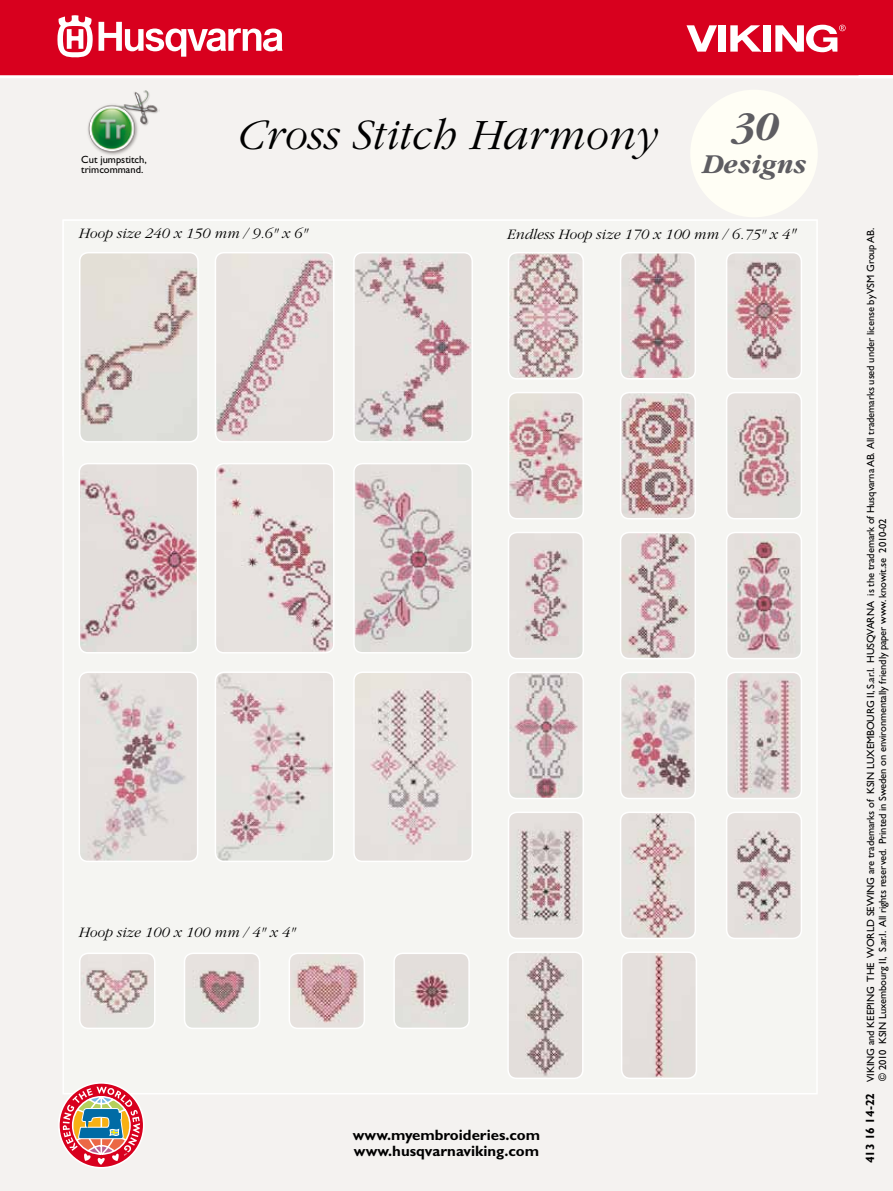
<style>
.page{position:relative;width:893px;height:1191px;background:#fff}
.page>*{position:absolute;margin:0;border:0;box-sizing:border-box;transform-origin:0 0}
.t1{font:italic 300 45px "Garamond";color:#000}
.t2{font:italic 700 42px "Garamond";color:#5e5d62}
.t3{font:italic 700 28.5px "Garamond";color:#5e5d62}
.t4{font:italic 300 15px "Garamond";color:#000}
.t5{font:700 15px/16.5px "Gill Sans";color:#000}
.t6{font:10.5px/9.8px "Gill Sans";letter-spacing:-.01em;color:#000}
.s1{font-size:16.5px}
.s2{font-weight:700;font-size:12px}
</style>
<div class="page">
<div style="left:0;top:71px;width:893px;height:1120px;background:#f4f2f0"></div>
<div style="left:0;top:0;width:893px;height:76px;background:#d8001e"></div>
<svg style="left:58px;top:15px;width:35px;height:43px"></svg>
<svg style="left:99px;top:22px;width:183px;height:35px"></svg>
<svg style="left:686px;top:25px;width:31px;height:27px"></svg>
<div style="left:718px;top:25px;width:8px;height:27px;background:#fff"></div>
<svg style="left:730px;top:25px;width:31px;height:27px"></svg>
<div style="left:764px;top:25px;width:7px;height:27px;background:#fff"></div>
<svg style="left:775px;top:25px;width:71px;height:27px"></svg>
<div style="left:62px;top:219px;width:756px;height:875px;background:#f5f5f2;border:2px solid #fff"></div>
<svg style="left:59px;top:1082px;width:85px;height:85px"></svg>
<div style="left:58px;top:1082px;width:86px;height:86px;border:2px solid #fff;border-radius:50%"></div>
<svg style="left:63px;top:1086px;width:77px;height:78px"></svg>
<hr style="left:0;top:75px;width:893px;height:3px;background:#fff">
<img style="left:88px;top:90px;width:71px;height:65px">
<div style="left:690px;top:90px;width:128px;height:127px;background:#fffef5;border-radius:50%"></div>
<img style="left:82px;top:255px;width:114px;height:187px">
<div style="left:79px;top:252px;width:120px;height:190px;border:2px solid #fff;border-radius:9px"></div>
<img style="left:79px;top:466px;width:118px;height:187px">
<div style="left:79px;top:463px;width:119px;height:190px;border:2px solid #fff;border-radius:9px"></div>
<img style="left:82px;top:674px;width:113px;height:185px">
<div style="left:79px;top:671px;width:119px;height:191px;border:2px solid #fff;border-radius:9px"></div>
<img style="left:511px;top:255px;width:70px;height:124px">
<div style="left:508px;top:252px;width:76px;height:127px;border:2px solid #fff;border-radius:9px"></div>
<img style="left:623px;top:255px;width:70px;height:124px">
<div style="left:620px;top:252px;width:76px;height:127px;border:2px solid #fff;border-radius:9px"></div>
<img style="left:729px;top:255px;width:70px;height:124px">
<div style="left:726px;top:252px;width:76px;height:127px;border:2px solid #fff;border-radius:9px"></div>
<img style="left:511px;top:395px;width:70px;height:121px">
<div style="left:508px;top:392px;width:76px;height:127px;border:2px solid #fff;border-radius:9px"></div>
<img style="left:623px;top:395px;width:70px;height:121px">
<div style="left:620px;top:392px;width:76px;height:127px;border:2px solid #fff;border-radius:9px"></div>
<img style="left:729px;top:395px;width:70px;height:121px">
<div style="left:726px;top:392px;width:76px;height:127px;border:2px solid #fff;border-radius:9px"></div>
<img style="left:511px;top:535px;width:70px;height:121px">
<div style="left:508px;top:532px;width:76px;height:127px;border:2px solid #fff;border-radius:9px"></div>
<img style="left:623px;top:535px;width:70px;height:121px">
<div style="left:620px;top:532px;width:76px;height:127px;border:2px solid #fff;border-radius:9px"></div>
<img style="left:729px;top:535px;width:70px;height:121px">
<div style="left:726px;top:532px;width:76px;height:127px;border:2px solid #fff;border-radius:9px"></div>
<img style="left:511px;top:674px;width:70px;height:122px">
<div style="left:508px;top:671px;width:76px;height:128px;border:2px solid #fff;border-radius:9px"></div>
<img style="left:623px;top:674px;width:70px;height:122px">
<div style="left:620px;top:671px;width:76px;height:128px;border:2px solid #fff;border-radius:9px"></div>
<img style="left:729px;top:674px;width:70px;height:122px">
<div style="left:726px;top:671px;width:76px;height:128px;border:2px solid #fff;border-radius:9px"></div>
<img style="left:511px;top:814px;width:70px;height:122px">
<div style="left:508px;top:811px;width:76px;height:128px;border:2px solid #fff;border-radius:9px"></div>
<img style="left:623px;top:814px;width:70px;height:122px">
<div style="left:620px;top:811px;width:76px;height:128px;border:2px solid #fff;border-radius:9px"></div>
<img style="left:729px;top:814px;width:70px;height:122px">
<div style="left:726px;top:811px;width:76px;height:128px;border:2px solid #fff;border-radius:9px"></div>
<img style="left:510px;top:954px;width:71px;height:122px">
<div style="left:507px;top:951px;width:77px;height:128px;border:2px solid #fff;border-radius:9px"></div>
<img style="left:624px;top:954px;width:70px;height:122px">
<div style="left:621px;top:951px;width:76px;height:128px;border:2px solid #fff;border-radius:9px"></div>
<img style="left:218px;top:255px;width:116px;height:187px">
<div style="left:215px;top:252px;width:119px;height:190px;border:2px solid #fff;border-radius:9px"></div>
<img style="left:218px;top:466px;width:116px;height:187px">
<div style="left:215px;top:463px;width:119px;height:190px;border:2px solid #fff;border-radius:9px"></div>
<img style="left:218px;top:674px;width:116px;height:185px">
<div style="left:215px;top:671px;width:119px;height:191px;border:2px solid #fff;border-radius:9px"></div>
<img style="left:356px;top:255px;width:114px;height:187px">
<div style="left:353px;top:252px;width:120px;height:190px;border:2px solid #fff;border-radius:9px"></div>
<img style="left:356px;top:466px;width:114px;height:184px">
<div style="left:353px;top:463px;width:120px;height:190px;border:2px solid #fff;border-radius:9px"></div>
<img style="left:356px;top:674px;width:114px;height:185px">
<div style="left:353px;top:671px;width:120px;height:191px;border:2px solid #fff;border-radius:9px"></div>
<img style="left:82px;top:955px;width:71px;height:71px">
<div style="left:79px;top:952px;width:77px;height:77px;border:2px solid #fff;border-radius:9px"></div>
<img style="left:187px;top:955px;width:70px;height:71px">
<div style="left:184px;top:952px;width:76px;height:77px;border:2px solid #fff;border-radius:9px"></div>
<img style="left:292px;top:955px;width:70px;height:71px">
<div style="left:289px;top:952px;width:76px;height:77px;border:2px solid #fff;border-radius:9px"></div>
<img style="left:396px;top:955px;width:71px;height:71px">
<div style="left:393px;top:952px;width:77px;height:77px;border:2px solid #fff;border-radius:9px"></div>
<p class="t6" style="left:81px;top:155px;width:67px">Cut jumpstitch, trimcommand.</p>
<h1 class="t1" style="left:237px;top:111px;width:421px">Cross Stitch Harmony</h1>
<h2 class="t2" style="left:731px;top:104px;width:48px">30</h2>
<h3 class="t3" style="left:701px;top:149px;width:107px">Designs</h3>
<h3 class="t4" style="left:79px;top:226px;width:230px">Hoop size 240 x 150 mm / 9.6" x 6"</h3>
<h3 class="t4" style="left:507px;top:227px;width:290px">Endless Hoop size 170 x 100 mm / 6.75" x 4<span class="s1">"</span></h3>
<h3 class="t4" style="left:79px;top:924px;width:218px">Hoop size 100 x 100 mm / 4" x 4"</h3>
<h3 class="t5" style="left:353px;top:1126px;width:189px">www.myembroideries.com www.husqvarnaviking.com</h3>
<p class="t6" style="left:865px;top:1080px;width:854px;line-height:12px;text-indent:-83px;rotate:-90deg"><span class="s2">413 16 14-22</span> VIKING and KEEPING THE WORLD SEWING are trademarks of KSIN LUXEMBOURG II, S.ar.I. HUSQVARNA is the trademark of Husqvarna AB. All trademarks used under license by VSM Group AB. © 2010 KSIN Luxembourg II, S.ar.I. All rights reserved. Printed in Sweden on environmentally friendly paper www. knowit.se 2010-02</p>
</div>
